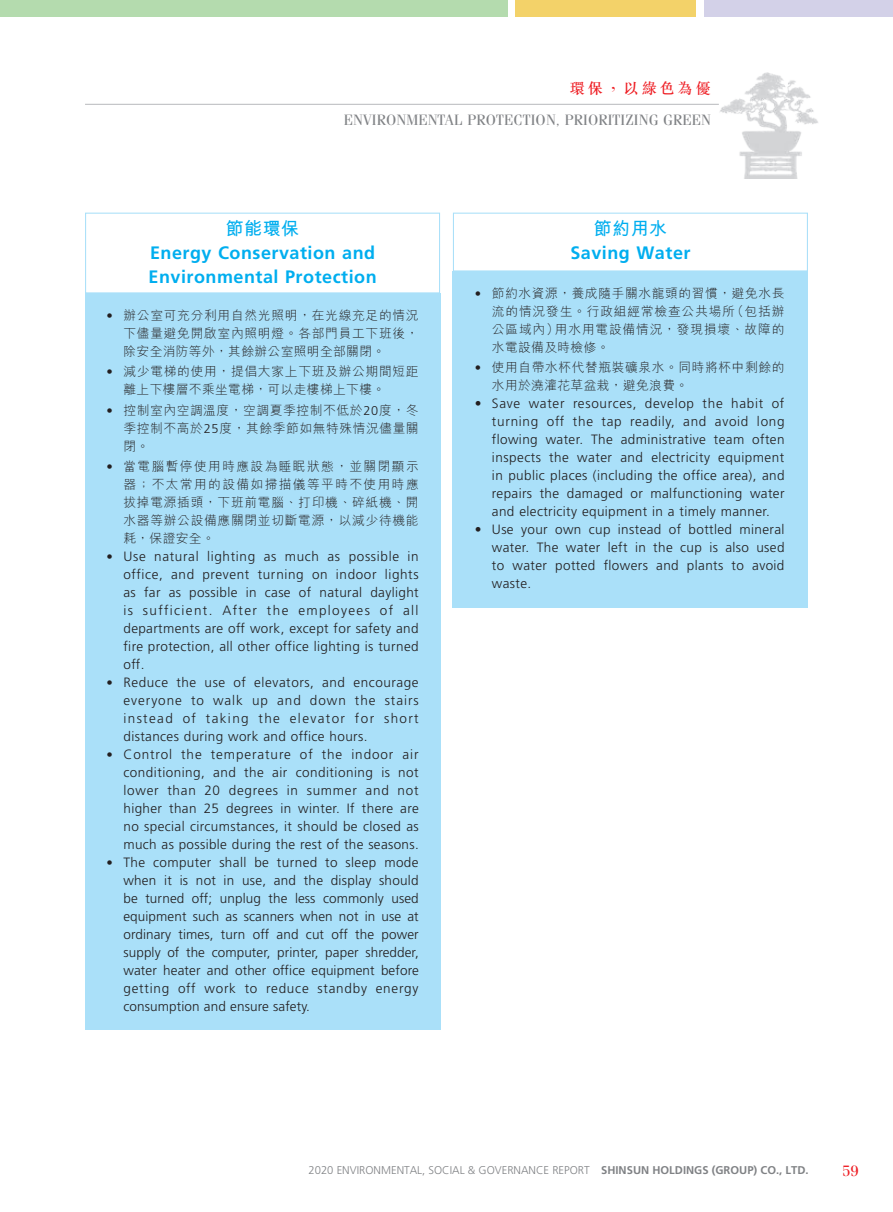
<style>
.page{position:relative;width:893px;height:1212px;background:#fff}
.page>*{position:absolute;margin:0;border:0;box-sizing:border-box;transform-origin:0 0}
.t1{font:700 18px/24px "Frutiger LT Std";letter-spacing:.03em;color:#00aeef}
.t2{font:700 18px "M Hei HK";letter-spacing:.03em;color:#00aeef}
.t3{font:15px "Fenice Std";letter-spacing:.01em;color:#808285}
.t4{font:500 15px "M Sung HK";letter-spacing:.2em;color:#ee1d23}
.t5{font:15px "Fenice Std";color:#ee1d23}
.t6{font:300 13.5px/18px "Frutiger LT Std";letter-spacing:.03em;color:#231f20;text-align:justify}
.t7{font:300 12.75px/18px "M Hei HK";letter-spacing:.055em;color:#231f20;text-align:justify}
.t8{font:300 11.25px "Frutiger LT Std";color:#808285}
.s1{font-family:"Frutiger LT Std"}
.s2{font-size:12.75px}
.s3{font-weight:700}
</style>
<div class="page">
<hr style="left:85px;top:104px;width:634px;height:1px;background:#bcbdc0">
<img style="left:716px;top:72px;width:102px;height:107px">
<div style="left:704px;top:0;width:189px;height:17px;background:#d3d1e8"></div>
<div style="left:516px;top:0;width:180px;height:17px;background:#f3d269"></div>
<div style="left:0;top:0;width:507px;height:17px;background:#b4dbae"></div>
<div style="left:453px;top:271px;width:355px;height:337px;background:#aae0f9"></div>
<div style="left:453px;top:213px;width:355px;height:58px;background:#fff;border:1px solid #aae0f9"></div>
<div style="left:85px;top:293px;width:355px;height:737px;background:#aae0f9"></div>
<div style="left:85px;top:213px;width:355px;height:80px;background:#fff;border:1px solid #aae0f9"></div>
<p class="t4" style="left:570px;top:78px;width:142px">環保，以綠色為優</p>
<p class="t3" style="left:344px;top:111px;width:369px">ENVIRONMENTAL PROTECTION, PRIORITIZING GREEN</p>
<h1 class="t2" style="left:226px;top:215px;width:75px">節能環保</h1>
<h1 class="t1" style="left:149px;top:241px;width:230px">Energy Conservation and<br>Environmental Protection</h1>
<p class="t7" style="left:123px;top:306px;width:297px;text-indent:-17px"><span class="s1">•</span> 辦公室可充分利用自然光照明，在光線充足的情況下儘量避免開啟室內照明燈。各部門員工下班後，除安全消防等外，其餘辦公室照明全部關閉。</p>
<p class="t7" style="left:123px;top:362px;width:297px;text-indent:-17px"><span class="s1">•</span> 減少電梯的使用，提倡大家上下班及辦公期間短距離上下樓層不乘坐電梯，可以走樓梯上下樓。</p>
<p class="t7" style="left:123px;top:401px;width:297px;text-indent:-17px"><span class="s1">•</span> 控制室內空調溫度，空調夏季控制不低於<span class="s1">20</span>度，冬季控制不高於<span class="s1">25</span>度，其餘季節如無特殊情況儘量關閉。</p>
<p class="t7" style="left:123px;top:457px;width:297px;text-indent:-17px"><span class="s1">•</span> 當電腦暫停使用時應設為睡眠狀態，並關閉顯示器；不太常用的設備如掃描儀等平時不使用時應拔掉電源插頭，下班前電腦、打印機、碎紙機、開水器等辦公設備應關閉並切斷電源，以減少待機能耗，保證安全。</p>
<p class="t6" style="left:123px;top:547px;width:297px;text-indent:-17px"><span class="s2">•</span> Use natural lighting as much as possible in office, and prevent turning on indoor lights as far as possible in case of natural daylight is sufficient. After the employees of all departments are off work, except for safety and fire protection, all other office lighting is turned off.</p>
<p class="t6" style="left:123px;top:673px;width:297px;text-indent:-17px"><span class="s2">•</span> Reduce the use of elevators, and encourage everyone to walk up and down the stairs instead of taking the elevator for short distances during work and office hours.</p>
<p class="t6" style="left:123px;top:745px;width:297px;text-indent:-17px"><span class="s2">•</span> Control the temperature of the indoor air conditioning, and the air conditioning is not lower than 20 degrees in summer and not higher than 25 degrees in winter. If there are no special circumstances, it should be closed as much as possible during the rest of the seasons.</p>
<p class="t6" style="left:123px;top:853px;width:297px;text-indent:-17px"><span class="s2">•</span> The computer shall be turned to sleep mode when it is not in use, and the display should be turned off; unplug the less commonly used equipment such as scanners when not in use at ordinary times, turn off and cut off the power supply of the computer, printer, paper shredder, water heater and other office equipment before getting off work to reduce standby energy consumption and ensure safety.</p>
<h1 class="t2" style="left:594px;top:215px;width:75px">節約用水</h1>
<h1 class="t1" style="left:570px;top:241px;width:122px">Saving Water</h1>
<p class="t7" style="left:492px;top:284px;width:294px;text-indent:-17px"><span class="s1">•</span> 節約水資源，養成隨手關水龍頭的習慣，避免水長流的情況發生。行政組經常檢查公共場所（包括辦公區域內）用水用電設備情況，發現損壞、故障的水電設備及時檢修。</p>
<p class="t7" style="left:492px;top:359px;width:294px;text-indent:-17px"><span class="s1">•</span> 使用自帶水杯代替瓶裝礦泉水。同時將杯中剩餘的水用於澆灌花草盆栽，避免浪費。</p>
<p class="t6" style="left:492px;top:395px;width:294px;text-indent:-17px">• Save water resources, develop the habit of turning off the tap readily, and avoid long flowing water. The administrative team often inspects the water and electricity equipment in public places (including the office area), and repairs the damaged or malfunctioning water and electricity equipment in a timely manner.</p>
<p class="t6" style="left:492px;top:521px;width:294px;text-indent:-17px">• Use your own cup instead of bottled mineral water. The water left in the cup is also used to water potted flowers and plants to avoid waste.</p>
<p class="t8" style="left:309px;top:1164px;width:502px">2020 ENVIRONMENTAL, SOCIAL &amp; GOVERNANCE REPORT <span class="s3">SHINSUN HOLDINGS (GROUP) CO., LTD.</span></p>
<p class="t5" style="left:842px;top:1161px;width:18px">59</p>
</div>
